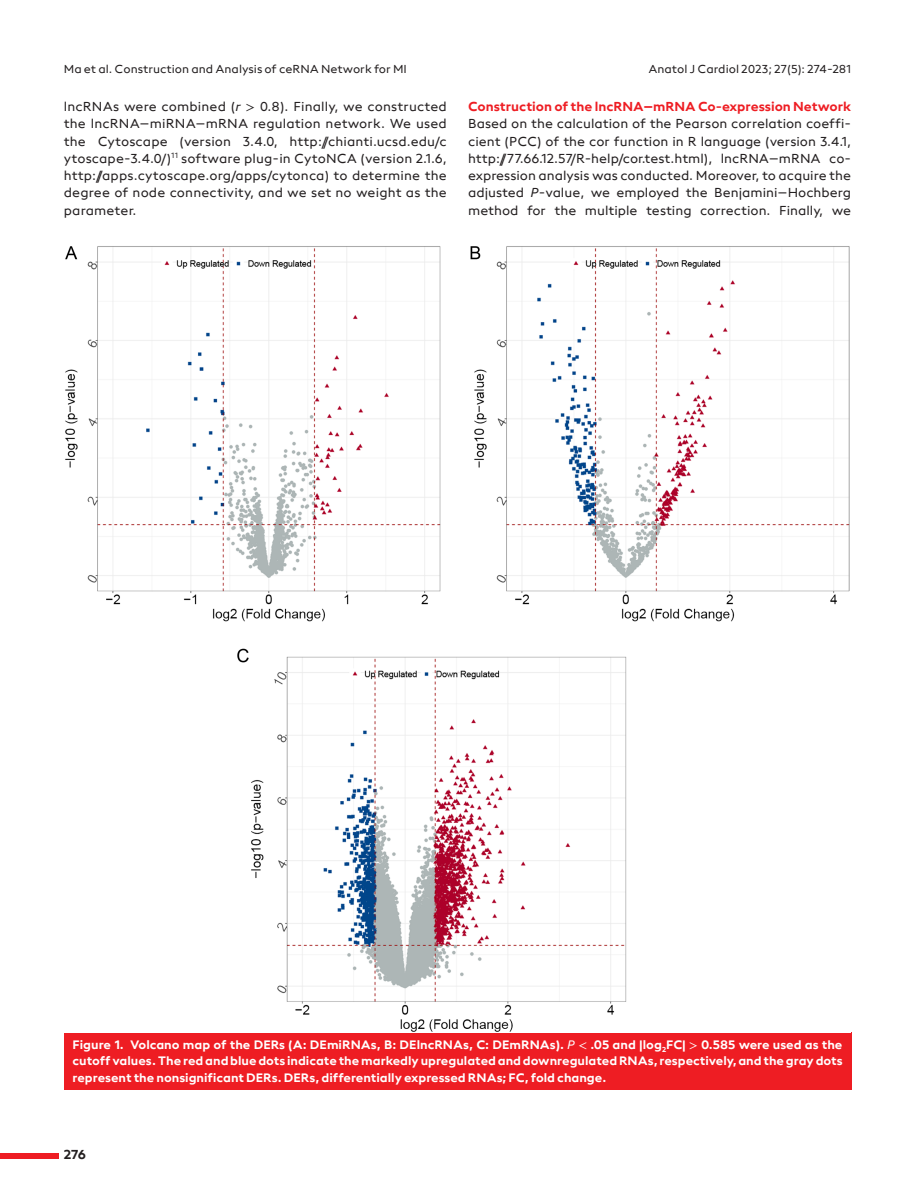
<style>
.page{position:relative;width:915px;height:1191px;background:#fff}
.page>*{position:absolute;margin:0;border:0;box-sizing:border-box;transform-origin:0 0}
.t1{font:13.5px/17.2px "neue Radial A Regular";color:#231f20;text-align:justify}
.t2{font:13.5px "neue Radial A Bold";color:#ee1d23}
.t3{font:13.5px "neue Radial A Bold";color:#231f20}
.t4{font:12.75px/16.5px "neue Radial A Bold";color:#fff;text-align:justify}
.t5{font:12px "neue Radial A Regular";color:#231f20}
.s1{font-style:italic}
.s2{font-family:"STIX General"}
.s3{font-family:"neue Radial A Regular";font-style:italic}
</style>
<div class="page">
<div style="left:0;top:1152px;width:58px;height:6px;background:#ee1d23"></div>
<div style="left:64px;top:1032px;width:786px;height:57px;background:#ee1d23"></div>
<img style="left:65px;top:246px;width:784px;height:786px">
<p class="t5" style="left:64px;top:61px;width:344px">Ma et al. Construction and Analysis of ceRNA Network for MI</p>
<p class="t5" style="left:648px;top:61px;width:204px">Anatol J Cardiol 2023; 27(5): 274-281</p>
<p class="t1" style="left:64px;top:98px;width:384px">lncRNAs were combined (<span class="s1">r</span> <span class="s2">&gt;</span> 0.8). Finally, we constructed the lncRNA–miRNA–mRNA regulation network. We used the Cytoscape (version 3.4.0, http://chianti.ucsd.edu/c ytoscape-3.4.0/)<sup>11</sup> software plug-in CytoNCA (version 2.1.6, http://apps.cytoscape.org/apps/cytonca) to determine the degree of node connectivity, and we set no weight as the parameter.</p>
<p class="t2" style="left:468px;top:98px;width:384px">Construction of the lncRNA–mRNA Co-expression Network</p>
<p class="t1" style="left:468px;top:115px;width:384px">Based on the calculation of the Pearson correlation coeffi&shy;cient (PCC) of the cor function in R language (version 3.4.1, http://77.66.12.57/R-help/cor.test.html), lncRNA–mRNA co&shy;expression analysis was conducted. Moreover, to acquire the adjusted <span class="s1">P</span>-value, we employed the Benjamini–Hochberg method for the multiple testing correction. Finally, we</p>
<p class="t4" style="left:72px;top:1036px;width:771px">Figure 1. Volcano map of the DERs (A: DEmiRNAs, B: DElncRNAs, C: DEmRNAs). <span class="s3">P</span> <span class="s2">&lt;</span> .05 and |log<sub>2</sub>FC| <span class="s2">&gt;</span> 0.585 were used as the cutoff values. The red and blue dots indicate the markedly upregulated and downregulated RNAs, respectively, and the gray dots represent the nonsignificant DERs. DERs, differentially expressed RNAs; FC, fold change.</p>
<p class="t3" style="left:64px;top:1146px;width:24px">276</p>
</div>
